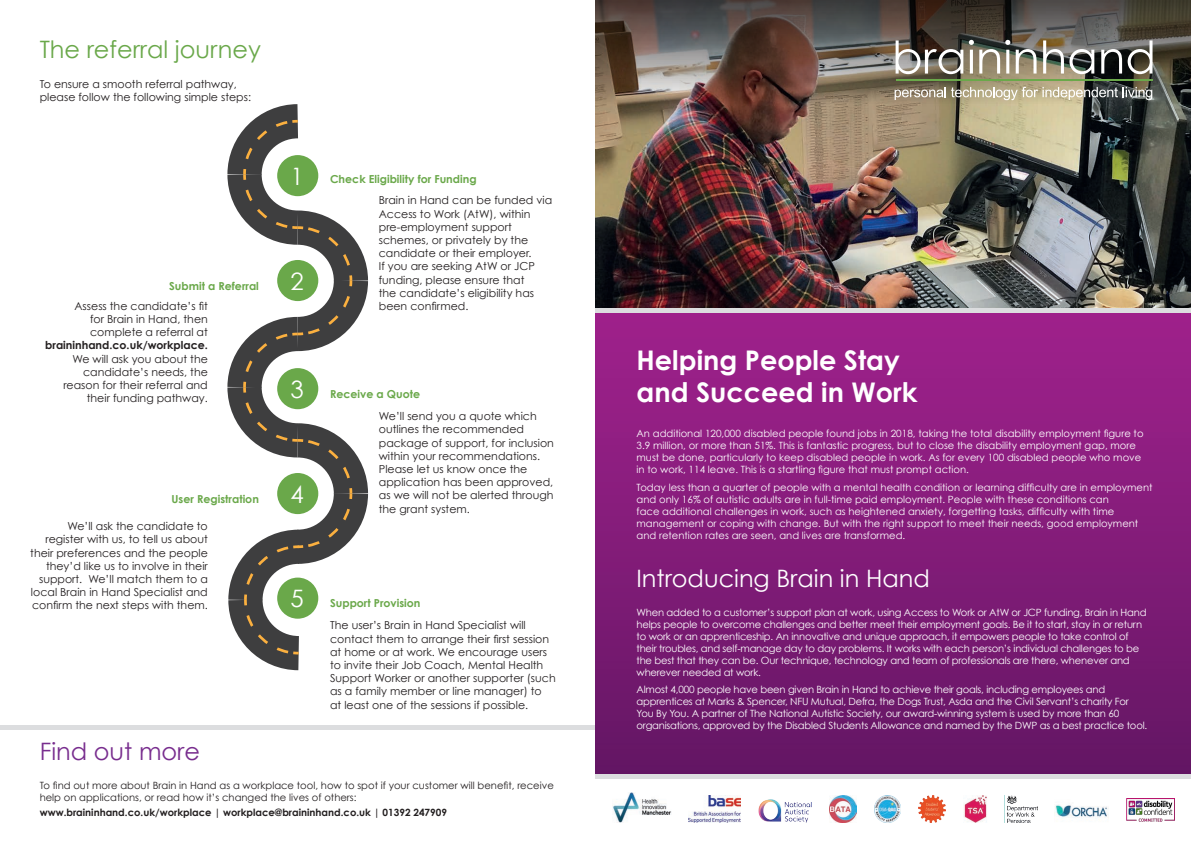
<style>
.page{position:relative;width:1191px;height:842px;background:#fff}
.page>*{position:absolute;margin:0;border:0;box-sizing:border-box;transform-origin:0 0}
.t1{font:700 27.1px/32.5px "Century Gothic";color:#fff}
.t2{font:24px "Century Gothic";color:#fff}
.t3{font:24px "Century Gothic";color:#6aa84a}
.t4{font:24px "Century Gothic";color:#782d8e}
.t5{font:11px/13.2px "Century Gothic";color:#231f20}
.t6{font:700 11px "Century Gothic";color:#6aa84a}
.t7{font:700 11px "Century Gothic";color:#231f20}
.t8{font:10px/12px "Century Gothic";letter-spacing:-.02em;color:#fff}
.t9{font:10px/12px "Century Gothic";color:#fff}
.t10{font:10px/12px "Century Gothic";color:#231f20}
.t11{font:700 10px "Century Gothic";color:#231f20}
</style>
<div class="page">
<hr style="left:0;top:725px;width:595px;height:4px;background:#dcdddf">
<img style="left:595px;top:104px;width:596px;height:204px">
<div style="left:595px;top:312px;width:596px;height:475px;background:linear-gradient(to bottom,#a1218d,#621663)"></div>
<div style="left:595px;top:777px;width:596px;height:65px;background:#fff"></div>
<img style="left:963px;top:795px;width:24px;height:27px">
<img style="left:1004px;top:795px;width:33px;height:27px">
<img style="left:612px;top:792px;width:59px;height:30px">
<img style="left:688px;top:795px;width:52px;height:27px">
<img style="left:758px;top:799px;width:54px;height:23px">
<img style="left:1054px;top:804px;width:54px;height:16px">
<img style="left:829px;top:795px;width:27px;height:27px">
<img style="left:918px;top:795px;width:27px;height:27px">
<img style="left:874px;top:795px;width:27px;height:27px">
<div style="left:595px;top:774px;width:596px;height:5px;background:#dcdddf"></div>
<hr style="left:595px;top:308px;width:596px;height:4px;background:#dcdddf">
<svg style="left:227px;top:104px;width:141px;height:567px"></svg>
<div style="left:277px;top:155px;width:41px;height:41px;background:#6aa84a;border-radius:50%"></div>
<div style="left:277px;top:260px;width:41px;height:41px;background:#6aa84a;border-radius:50%"></div>
<div style="left:277px;top:368px;width:41px;height:41px;background:#6aa84a;border-radius:50%"></div>
<div style="left:277px;top:473px;width:41px;height:41px;background:#6aa84a;border-radius:50%"></div>
<div style="left:277px;top:578px;width:41px;height:41px;background:#6aa84a;border-radius:50%"></div>
<img style="left:1126px;top:799px;width:48px;height:23px">
<img style="left:595px;top:0;width:596px;height:104px">
<svg style="left:895px;top:40px;width:68px;height:34px"></svg>
<svg style="left:1043px;top:40px;width:51px;height:34px"></svg>
<svg style="left:1101px;top:40px;width:51px;height:34px"></svg>
<svg style="left:969px;top:40px;width:67px;height:34px"></svg>
<svg style="left:894px;top:87px;width:258px;height:13px"></svg>
<hr style="left:895px;top:80px;width:257px;height:1px;background:#6aa84a">
<h2 class="t3" style="left:40px;top:34px;width:223px">The referral journey</h2>
<p class="t5" style="left:40px;top:77px;width:213px">To ensure a smooth referral pathway, please follow the following simple steps:</p>
<p class="t6" style="left:169px;top:279px;width:91px">Submit a Referral</p>
<p class="t5" style="left:90px;top:299px;width:119px;text-align:justify;text-indent:-16px">Assess the candidate’s fit for Brain in Hand, then complete a referral at</p>
<p class="t7" style="left:45px;top:338px;width:164px">braininhand.co.uk/workplace.</p>
<p class="t5" style="left:63px;top:352px;width:146px;text-align:right">We will ask you about the candidate’s needs, the reason for their referral and their funding pathway.</p>
<p class="t6" style="left:172px;top:492px;width:89px">User Registration</p>
<p class="t5" style="left:30px;top:519px;width:179px;text-align:right">We’ll ask the candidate to register with us, to tell us about their preferences and the people they’d like us to involve in their support. We’ll match them to a local Brain in Hand Specialist and confirm the next steps with them.</p>
<h2 class="t2" style="left:290px;top:161px;width:15px">1</h2>
<h2 class="t2" style="left:290px;top:266px;width:15px">2</h2>
<p class="t6" style="left:330px;top:172px;width:148px">Check Eligibility for Funding</p>
<p class="t5" style="left:379px;top:194px;width:175px">Brain in Hand can be funded via<br>Access to Work (AtW), within pre-employment support schemes, or privately by the candidate or their employer.<br>If you are seeking AtW or JCP funding, please ensure that<br>the candidate’s eligibility has been confirmed.</p>
<h2 class="t2" style="left:290px;top:374px;width:15px">3</h2>
<h2 class="t2" style="left:290px;top:479px;width:15px">4</h2>
<p class="t6" style="left:330px;top:387px;width:91px">Receive a Quote</p>
<p class="t5" style="left:379px;top:409px;width:177px">We’ll send you a quote which outlines the recommended package of support, for inclusion within your recommendations.<br>Please let us know once the application has been approved, as we will not be alerted through the grant system.</p>
<h2 class="t2" style="left:290px;top:584px;width:15px">5</h2>
<p class="t6" style="left:330px;top:596px;width:92px">Support Provision</p>
<p class="t5" style="left:330px;top:618px;width:227px">The user’s Brain in Hand Specialist will contact them to arrange their first session at home or at work. We encourage users to invite their Job Coach, Mental Health Support Worker or another supporter (such as a family member or line manager) to at least one of the sessions if possible.</p>
<h2 class="t4" style="left:40px;top:736px;width:162px">Find out more</h2>
<p class="t10" style="left:40px;top:779px;width:515px">To find out more about Brain in Hand as a workplace tool, how to spot if your customer will benefit, receive help on applications, or read how it’s changed the lives of others:</p>
<p class="t11" style="left:40px;top:806px;width:409px">www.braininhand.co.uk/workplace | workplace@braininhand.co.uk | 01392 247909</p>
<h1 class="t1" style="left:636px;top:343px;width:282px">Helping People Stay and Succeed in Work</h1>
<p class="t9" style="left:636px;top:427px;width:508px">An additional 120,000 disabled people found jobs in 2018, taking the total disability employment figure to 3.9 million, or more than 51%. This is fantastic progress, but to close the disability employment gap, more must be done, particularly to keep disabled people in work. As for every 100 disabled people who move in to work, 114 leave. This is a startling figure that must prompt action.</p>
<p class="t9" style="left:636px;top:481px;width:517px">Today less than a quarter of people with a mental health condition or learning difficulty are in employment and only 16% of autistic adults are in full-time paid employment. People with these conditions can<br>face additional challenges in work, such as heightened anxiety, forgetting tasks, difficulty with time management or coping with change. But with the right support to meet their needs, good employment and retention rates are seen, and lives are transformed.</p>
<h2 class="t2" style="left:636px;top:563px;width:295px">Introducing Brain in Hand</h2>
<p class="t8" style="left:636px;top:606px;width:511px">When added to a customer’s support plan at work, using Access to Work or AtW or JCP funding, Brain in Hand helps people to overcome challenges and better meet their employment goals. Be it to start, stay in or return to work or an apprenticeship. An innovative and unique approach, it empowers people to take control of their troubles, and self-manage day to day problems. It works with each person’s individual challenges to be the best that they can be. Our technique, technology and team of professionals are there, whenever and wherever needed at work.</p>
<p class="t8" style="left:636px;top:683px;width:512px">Almost 4,000 people have been given Brain in Hand to achieve their goals, including employees and apprentices at Marks &amp; Spencer, NFU Mutual, Defra, the Dogs Trust, Asda and the Civil Servant’s charity For You By You. A partner of The National Autistic Society, our award-winning system is used by more than 60 organisations, approved by the Disabled Students Allowance and named by the DWP as a best practice tool.</p>
</div>
